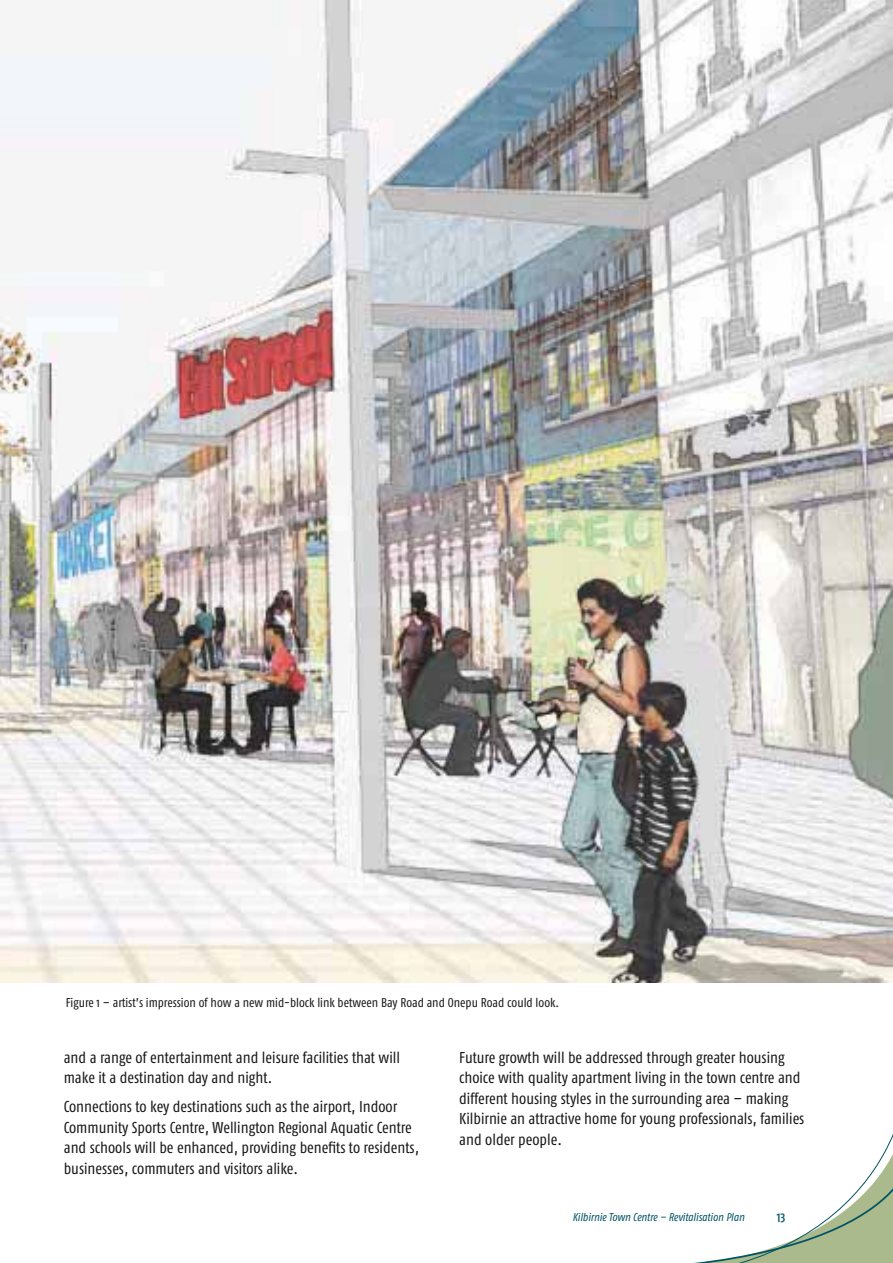
<style>
.page{position:relative;width:893px;height:1263px;background:#fff}
.page>*{position:absolute;margin:0;border:0;box-sizing:border-box;transform-origin:0 0}
.t1{font:15.75px/20.4px "Fago Co";color:#161619}
.t2{font:12.75px "Fago Co";color:#161619}
.t3{font:12.75px "Fago Co Med Lf";color:#005264}
.t4{font:italic 11.25px "Fago Co";color:#005264}
</style>
<div class="page">
<svg style="left:694px;top:1134px;width:199px;height:129px"></svg>
<img style="left:0;top:0;width:893px;height:982px">
<p class="t2" style="left:66px;top:998px;width:495px">Figure 1 – artist’s impression of how a new mid-block link between Bay Road and Onepu Road could look.</p>
<p class="t1" style="left:64px;top:1048px;width:338px">and a range of entertainment and leisure facilities that will make it a destination day and night.</p>
<p class="t1" style="left:64px;top:1098px;width:357px">Connections to key destinations such as the airport, Indoor Community Sports Centre, Wellington Regional Aquatic Centre and schools will be enhanced, providing benefits to residents, businesses, commuters and visitors alike.</p>
<p class="t1" style="left:459px;top:1048px;width:347px">Future growth will be addressed through greater housing choice with quality apartment living in the town centre and different housing styles in the surrounding area – making Kilbirnie an attractive home for young professionals, families and older people.</p>
<p class="t4" style="left:572px;top:1213px;width:174px">Kilbirnie Town Centre – Revitalisation Plan</p>
<p class="t3" style="left:777px;top:1213px;width:10px">13</p>
</div>
